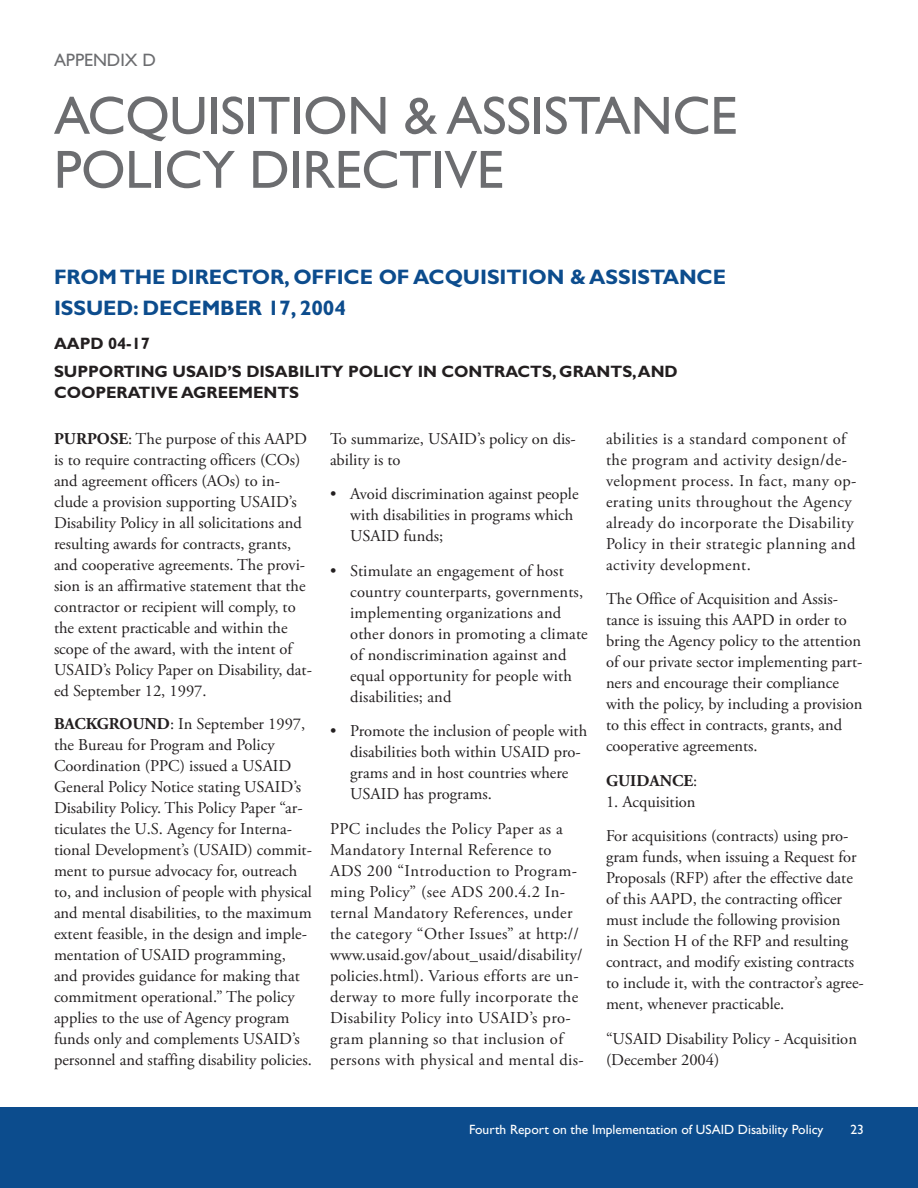
<style>
.page{position:relative;width:918px;height:1188px;background:#fff}
.page>*{position:absolute;margin:0;border:0;box-sizing:border-box;transform-origin:0 0}
.t1{font:54px/54px "Gill Sans Std";letter-spacing:-.005em;color:#6c6d70}
.t2{font:700 21px/30.8px "Gill Sans Std";letter-spacing:-.005em;color:#0c4c8d}
.t3{font:18px "Gill Sans Std";letter-spacing:-.005em;color:#6c6d70}
.t4{font:16.5px/21px "Adobe Garamond Pro";color:#231f20}
.t5{font:16.5px/21px "Adobe Garamond Pro";letter-spacing:.025em;color:#231f20}
.t6{font:700 16.5px/27.8px "Gill Sans Std";letter-spacing:-.005em;color:#231f20}
.t7{font:700 16.5px "Adobe Garamond Pro";color:#231f20}
.t8{font:13.5px "Gill Sans Std";color:#fff}
.s1{font-weight:700}
.s2{font-weight:400}
</style>
<div class="page">
<div style="left:0;top:1107px;width:918px;height:81px;background:#0c4c8d"></div>
<p class="t3" style="left:54px;top:50px;width:103px">APPENDIX D</p>
<h1 class="t1" style="left:54px;top:89px;width:685px">ACQUISITION &amp; ASSISTANCE<br>POLICY DIRECTIVE</h1>
<p class="t2" style="left:54px;top:262px;width:674px">FROM THE DIRECTOR, OFFICE OF ACQUISITION &amp; ASSISTANCE<br>ISSUED: DECEMBER 17, 2004</p>
<p class="t6" style="left:54px;top:329px;width:625px">AAPD 04-17<br>SUPPORTING USAID’S DISABILITY POLICY IN CONTRACTS, GRANTS, AND</p>
<p class="t6" style="left:54px;top:378px;width:247px">COOPERATIVE AGREEMENTS</p>
<p class="t4" style="left:54px;top:429px;width:260px"><span class="s1">PURPOSE</span>: The purpose of this AAPD is to require contracting officers (COs) and agreement officers (AOs) to in&shy;clude a provision supporting USAID’s Disability Policy in all solicitations and resulting awards for contracts, grants, and cooperative agreements. The provi&shy;sion is an affirmative statement that the contractor or recipient will comply, to the extent practicable and within the scope of the award, with the intent of USAID’s Policy Paper on Disability, dat&shy;ed September 12, 1997.</p>
<p class="t4" style="left:54px;top:714px;width:260px"><span class="s1">BACKGROUND</span>: In September 1997, the Bureau for Program and Policy Coordination (PPC) issued a USAID General Policy Notice stating USAID’s Disability Policy. This Policy Paper “ar&shy;ticulates the U.S. Agency for Interna&shy;tional Development’s (USAID) commit&shy;ment to pursue advocacy for, outreach to, and inclusion of people with physical and mental disabilities, to the maximum extent feasible, in the design and imple&shy;mentation of USAID programming, and provides guidance for making that commitment operational.” The policy applies to the use of Agency program funds only and complements USAID’s personnel and staffing disability policies.</p>
<p class="t4" style="left:330px;top:429px;width:247px">To summarize, USAID’s policy on dis&shy;ability is to</p>
<p class="t4" style="left:350px;top:484px;width:230px;text-indent:-20px">• Avoid discrimination against people with disabilities in programs which<br>USAID funds;</p>
<p class="t4" style="left:350px;top:561px;width:239px;text-indent:-20px">• Stimulate an engagement of host country counterparts, governments, implementing organizations and other donors in promoting a climate of nondiscrimination against and equal opportunity for people with disabilities; and</p>
<p class="t4" style="left:350px;top:721px;width:238px;text-indent:-20px">• Promote the inclusion of people with disabilities both within USAID pro&shy;grams and in host countries where<br>USAID has programs.</p>
<p class="t5" style="left:330px;top:819px;width:255px">PPC includes the Policy Paper as a Mandatory Internal Reference to ADS 200 “Introduction to Program&shy;ming Policy” (see ADS 200.4.2 In&shy;ternal Mandatory References, under the category “Other Issues” at http:// www.usaid.gov/about_usaid/disability/ policies.html). Various efforts are un&shy;derway to more fully incorporate the Disability Policy into USAID’s pro&shy;gram planning so that inclusion of persons with physical and mental dis-</p>
<p class="t5" style="left:606px;top:429px;width:252px">abilities is a standard component of the program and activity design/de&shy;velopment process. In fact, many op&shy;erating units throughout the Agency already do incorporate the Disability Policy in their strategic planning and activity development.</p>
<p class="t4" style="left:606px;top:589px;width:258px">The Office of Acquisition and Assis&shy;tance is issuing this AAPD in order to bring the Agency policy to the attention of our private sector implementing part&shy;ners and encourage their compliance with the policy, by including a provision to this effect in contracts, grants, and cooperative agreements.</p>
<p class="t7" style="left:606px;top:771px;width:93px">GUIDANCE<span class="s2">:</span></p>
<p class="t4" style="left:606px;top:785px;width:244px;line-height:34.5px">1. Acquisition<br>For acquisitions (contracts) using pro-</p>
<p class="t4" style="left:606px;top:847px;width:259px">gram funds, when issuing a Request for Proposals (RFP) after the effective date of this AAPD, the contracting officer must include the following provision<br>in Section H of the RFP and resulting contract, and modify existing contracts to include it, with the contractor’s agree&shy;ment, whenever practicable.</p>
<p class="t4" style="left:606px;top:1029px;width:253px">“USAID Disability Policy - Acquisition (December 2004)</p>
<p class="t8" style="left:469px;top:1122px;width:356px">Fourth Report on the Implementation of USAID Disability Policy</p>
<p class="t8" style="left:851px;top:1122px;width:15px">23</p>
</div>
